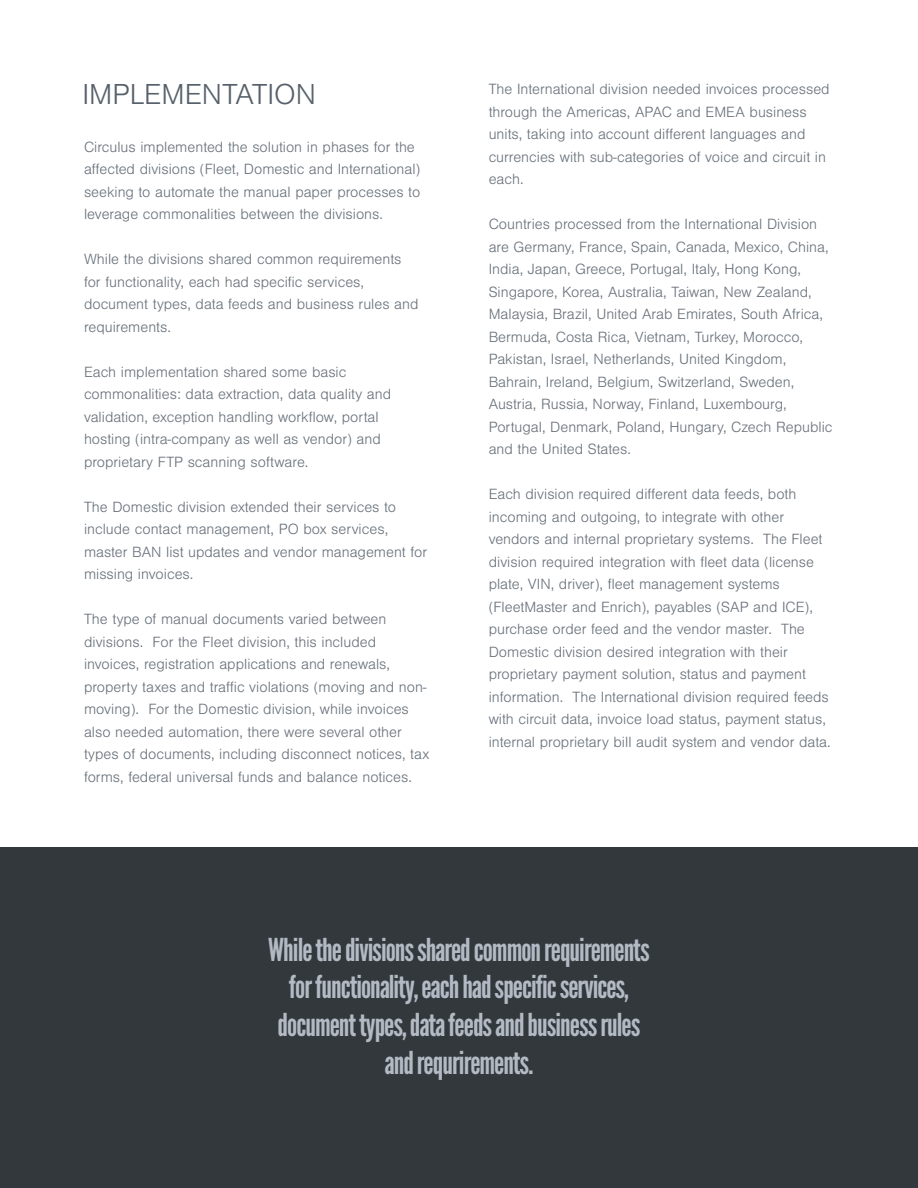
<style>
.page{position:relative;width:918px;height:1188px;background:#fff}
.page>*{position:absolute;margin:0;border:0;box-sizing:border-box;transform-origin:0 0}
.t1{font:31.5px/37.8px "League Gothic";letter-spacing:-.03em;color:#b3bac4;text-align:center}
.t2{font:300 30px "Nimbus San";color:#57616b}
.t3{font:300 15.3px/22.5px "Nimbus San";color:#68717a}
</style>
<div class="page">
<div style="left:0;top:847px;width:918px;height:341px;background:#33383d"></div>
<p class="t2" style="left:83px;top:78px;width:235px">IMPLEMENTATION</p>
<p class="t3" style="left:489px;top:78px;width:343px">The International division needed invoices processed through the Americas, APAC and EMEA business units, taking into account different languages and currencies with sub-categories of voice and circuit in each.</p>
<p class="t3" style="left:489px;top:213px;width:345px">Countries processed from the International Division are Germany, France, Spain, Canada, Mexico, China, India, Japan, Greece, Portugal, Italy, Hong Kong, Singapore, Korea, Australia, Taiwan, New Zealand, Malaysia, Brazil, United Arab Emirates, South Africa, Bermuda, Costa Rica, Vietnam, Turkey, Morocco, Pakistan, Israel, Netherlands, United Kingdom, Bahrain, Ireland, Belgium, Switzerland, Sweden, Austria, Russia, Norway, Finland, Luxembourg, Portugal, Denmark, Poland, Hungary, Czech Republic and the United States.</p>
<p class="t3" style="left:489px;top:483px;width:344px">Each division required different data feeds, both incoming and outgoing, to integrate with other vendors and internal proprietary systems. The Fleet division required integration with fleet data (license plate, VIN, driver), fleet management systems (FleetMaster and Enrich), payables (SAP and ICE), purchase order feed and the vendor master. The Domestic division desired integration with their proprietary payment solution, status and payment information. The International division required feeds with circuit data, invoice load status, payment status, internal proprietary bill audit system and vendor data.</p>
<p class="t3" style="left:84px;top:136px;width:338px">Circulus implemented the solution in phases for the affected divisions (Fleet, Domestic and International) seeking to automate the manual paper processes to leverage commonalities between the divisions.</p>
<p class="t3" style="left:84px;top:248px;width:336px">While the divisions shared common requirements for functionality, each had specific services, document types, data feeds and business rules and requirements.</p>
<p class="t3" style="left:84px;top:361px;width:309px">Each implementation shared some basic commonalities: data extraction, data quality and validation, exception handling workflow, portal hosting (intra-company as well as vendor) and proprietary FTP scanning software.</p>
<p class="t3" style="left:84px;top:496px;width:345px">The Domestic division extended their services to include contact management, PO box services, master BAN list updates and vendor management for missing invoices.</p>
<p class="t3" style="left:84px;top:608px;width:347px">The type of manual documents varied between divisions. For the Fleet division, this included invoices, registration applications and renewals, property taxes and traffic violations (moving and non&shy;moving). For the Domestic division, while invoices also needed automation, there were several other types of documents, including disconnect notices, tax forms, federal universal funds and balance notices.</p>
<p class="t1" style="left:268px;top:931px;width:383px">While the divisions shared common requirements for functionality, each had specific services, document types, data feeds and business rules</p>
<p class="t1" style="left:385px;top:1044px;width:150px">and requrirements.</p>
</div>
